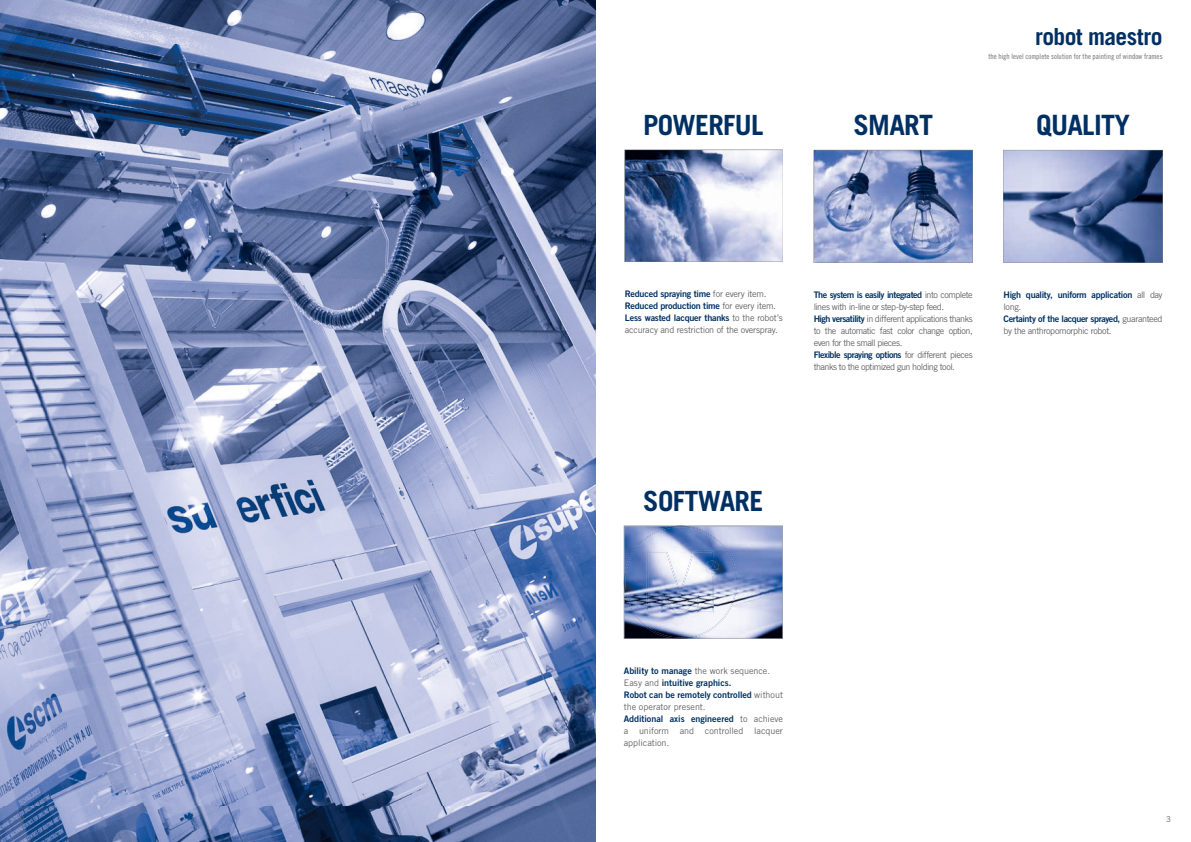
<style>
.page{position:relative;width:1191px;height:842px;background:#fff}
.page>*{position:absolute;margin:0;border:0;box-sizing:border-box;transform-origin:0 0}
.t1{font:700 28px "Trade Gothic LT Std";letter-spacing:-.025em;color:#003063}
.t2{font:700 27.8px "Trade Gothic LT Std";letter-spacing:-.025em;color:#003063}
.t3{font:700 23.5px "Trade Gothic LT Std";letter-spacing:-.015em;color:#003063}
.t4{font:9px/12px "Trade Gothic LT Std";letter-spacing:-.045em;color:#646463}
.t5{font:9px/12px "Trade Gothic LT Std Bd 2";letter-spacing:-.025em;color:#003063}
.t6{font:9px/12px "Trade Gothic LT Std Bd 2";letter-spacing:-.005em;color:#003063}
.t7{font:9px "Trade Gothic LT Std";color:#646463}
.t8{font:9px "Trade Gothic LT Std Bd 2";letter-spacing:-.055em;color:#003063}
.t9{font:9px/12px "Trade Gothic LT Std";letter-spacing:-.01em;color:#646463}
.t10{font:9px "Trade Gothic LT Std Bd 2";letter-spacing:-.05em;color:#003063}
.t11{font:9px "Trade Gothic LT Std";letter-spacing:-.02em;color:#646463}
.t12{font:8px "Trade Gothic LT Std";color:#646463}
.t13{font:7.5px "Trade Gothic LT Std Cn 18";letter-spacing:.005em;color:#70706f}
.s1{font-family:"Trade Gothic LT Std";color:#646463}
.s2{font-family:"Trade Gothic LT Std Bd 2";color:#003063}
</style>
<div class="page">
<img style="left:0;top:0;width:595px;height:842px">
<svg style="left:813px;top:150px;width:159px;height:113px;background:#8697c2"></svg>
<svg style="left:624px;top:150px;width:159px;height:112px"></svg>
<svg style="left:1003px;top:150px;width:159px;height:113px;background:#7586af"></svg>
<svg style="left:624px;top:526px;width:159px;height:113px;background:#98a6c9"></svg>
<p class="t12" style="left:20px;top:814px;width:6px">2</p>
<h3 class="t3" style="left:1035px;top:23px;width:129px">robot maestro</h3>
<p class="t13" style="left:988px;top:52px;width:176px">the high level complete solution for the painting of window frames</p>
<h2 class="t2" style="left:643px;top:108px;width:122px">POWERFUL</h2>
<h1 class="t1" style="left:853px;top:108px;width:81px">SMART</h1>
<h1 class="t1" style="left:1036px;top:108px;width:95px">QUALITY</h1>
<p class="t5" style="left:625px;top:288px;width:159px">Reduced spraying time <span class="s1">for every item.<br></span>Reduced production time <span class="s1">for every item.<br></span>Less wasted lacquer thanks <span class="s1">to the robot’s</span></p>
<p class="t11" style="left:625px;top:325px;width:155px">accuracy and restriction of the overspray.</p>
<p class="t10" style="left:813px;top:290px;width:161px">The system is easily integrated <span class="s1">into complete</span></p>
<p class="t4" style="left:813px;top:301px;width:161px">lines with in-line or step-by-step feed.<br><span class="s2">High versatility</span> in different applications thanks to the automatic fast color change option, even for the small pieces.</p>
<p class="t8" style="left:813px;top:350px;width:161px">Flexible spraying options <span class="s1">for different pieces</span></p>
<p class="t4" style="left:813px;top:361px;width:143px">thanks to the optimized gun holding tool.</p>
<p class="t5" style="left:1003px;top:289px;width:161px">High quality, uniform application <span class="s1">all day</span></p>
<p class="t4" style="left:1003px;top:301px;width:19px">long.</p>
<p class="t5" style="left:1003px;top:313px;width:161px">Certainty of the lacquer sprayed, <span class="s1">guaranteed</span></p>
<p class="t4" style="left:1003px;top:325px;width:110px">by the anthropomorphic robot.</p>
<h2 class="t2" style="left:643px;top:484px;width:121px">SOFTWARE</h2>
<p class="t7" style="left:624px;top:665px;width:148px"><span class="s2">Ability to manage</span> the work sequence.</p>
<p class="t6" style="left:624px;top:677px;width:161px"><span class="s1">Easy and</span> intuitive graphics.<br>Robot can be remotely controlled <span class="s1">without</span></p>
<p class="t7" style="left:624px;top:701px;width:83px">the operator present.</p>
<p class="t6" style="left:624px;top:713px;width:161px">Additional axis engineered <span class="s1">to achieve</span></p>
<p class="t9" style="left:624px;top:725px;width:161px">a uniform and controlled lacquer application.</p>
<p class="t12" style="left:1166px;top:814px;width:6px">3</p>
</div>
